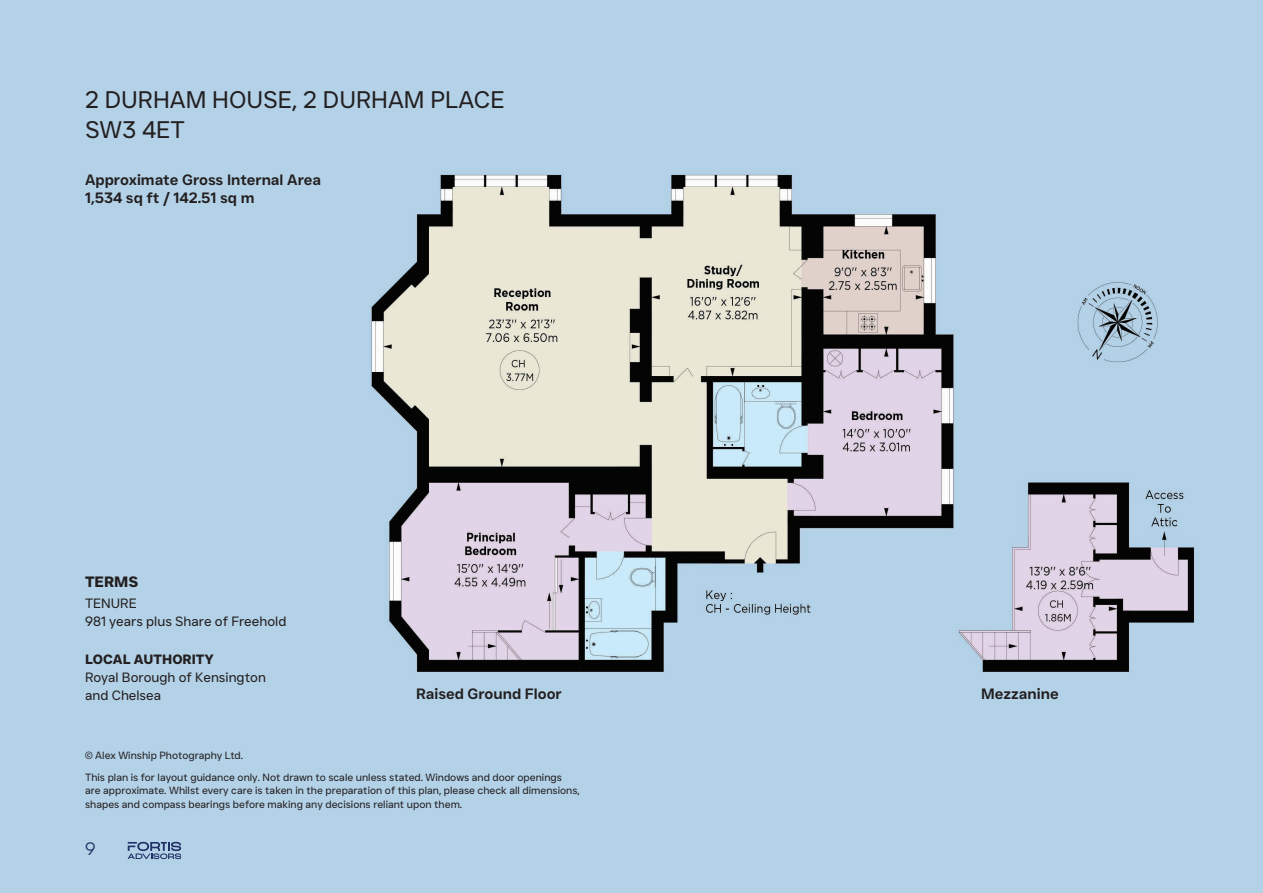
<style>
.page{position:relative;width:1263px;height:893px;background:#fff}
.page>*{position:absolute;margin:0;border:0;box-sizing:border-box;transform-origin:0 0}
.t1{font:24px "JUST Sans";color:#231f20}
.t2{font:300 18px "JUST Sans";color:#213066}
.t3{font:600 15px "JUST Sans";color:#231f20}
.t4{font:700 15px "JUST Sans";color:#231f20}
.t5{font:13.5px/18px "JUST Sans";color:#231f20}
.t6{font:10.5px/13.5px "JUST Sans";color:#231f20}
.s1{font-weight:700}
</style>
<div class="page">
<img style="left:0;top:0;width:1263px;height:893px">
<svg style="left:128px;top:842px;width:53px;height:17px"></svg>
<p class="t1" style="left:85px;top:85px;width:421px">2 DURHAM HOUSE, 2 DURHAM PLACE</p>
<p class="t1" style="left:85px;top:115px;width:101px">SW3 4ET</p>
<p class="t3" style="left:85px;top:170px;width:237px">Approximate Gross Internal Area</p>
<p class="t3" style="left:85px;top:188px;width:171px">1,534 sq ft / 142.51 sq m</p>
<p class="t4" style="left:85px;top:573px;width:55px">TERMS</p>
<p class="t5" style="left:85px;top:594px;width:53px">TENURE</p>
<p class="t5" style="left:85px;top:612px;width:203px">981 years plus Share of Freehold</p>
<p class="t5" style="left:85px;top:649px;width:182px"><span class="s1">LOCAL AUTHORITY<br></span>Royal Borough of Kensington and Chelsea</p>
<p class="t6" style="left:85px;top:748px;width:160px">© Alex Winship Photography Ltd.</p>
<p class="t3" style="left:416px;top:684px;width:147px">Raised Ground Floor</p>
<p class="t3" style="left:981px;top:684px;width:79px">Mezzanine</p>
<p class="t6" style="left:85px;top:770px;width:496px">This plan is for layout guidance only. Not drawn to scale unless stated. Windows and door openings are approximate. Whilst every care is taken in the preparation of this plan, please check all dimensions, shapes and compass bearings before making any decisions reliant upon them.</p>
<p class="t2" style="left:85px;top:838px;width:12px">9</p>
</div>
